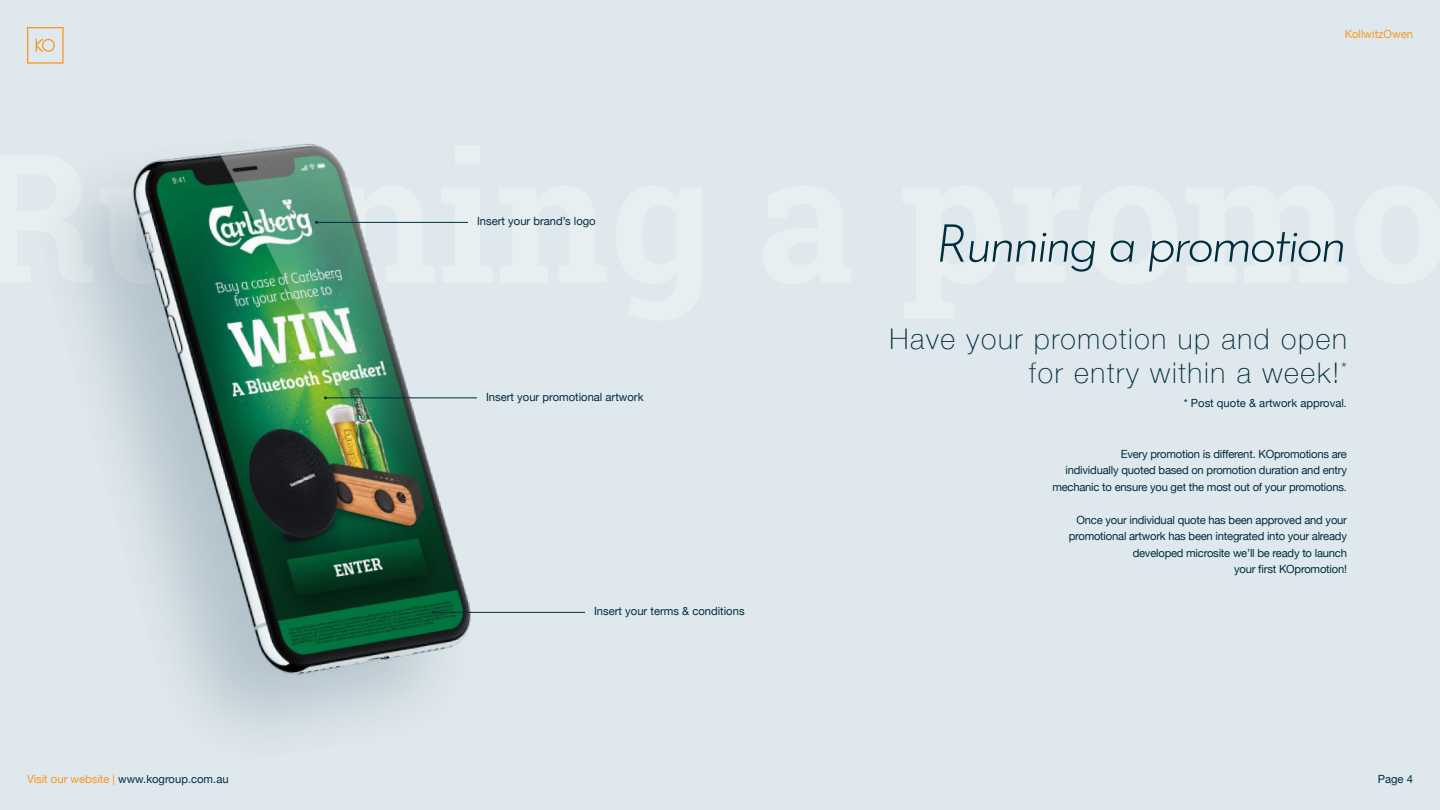
<style>
.page{position:relative;width:1440px;height:810px;background:#dfe8ec}
.page>*{position:absolute;margin:0;border:0;box-sizing:border-box;transform-origin:0 0}
.t1{font:italic 300 52.5px "Josefin Sans";letter-spacing:-.06em;color:#002e3f}
.t2{font:100 28.5px/33.8px "Helvetica Neue";letter-spacing:.06em;color:#002e3f;text-align:right}
.t3{font:11.25px/16.5px "Helvetica Neue";letter-spacing:-.02em;color:#002e3f;text-align:right}
.t4{font:11.25px "Helvetica Neue";color:#002e3f}
.t5{font:11.25px "Helvetica Neue";color:#f89721}
.s1{color:#f89721}
</style>
<div class="page">
<svg style="left:27px;top:27px;width:37px;height:3px"></svg>
<img style="left:27px;top:30px;width:539px;height:699px">
<hr style="left:316px;top:222px;width:152px;height:1px;background:#002e3f">
<hr style="left:326px;top:398px;width:151px;height:1px;background:#002e3f">
<hr style="left:434px;top:612px;width:151px;height:1px;background:#002e3f">
<p class="t4" style="left:477px;top:213px;width:120px">Insert your brand’s logo</p>
<p class="t4" style="left:486px;top:389px;width:159px">Insert your promotional artwork</p>
<p class="t4" style="left:594px;top:603px;width:152px">Insert your terms &amp; conditions</p>
<p class="t5" style="left:1345px;top:26px;width:70px">KollwitzOwen</p>
<h1 class="t1" style="left:935px;top:200px;width:413px">Running a promotion</h1>
<h2 class="t2" style="left:889px;top:321px;width:459px">Have your promotion up and open for entry within a week!<sup>*</sup></h2>
<p class="t4" style="left:1184px;top:395px;width:165px">* Post quote &amp; artwork approval.</p>
<p class="t3" style="left:1052px;top:446px;width:296px">Every promotion is different. KOpromotions are<br>individually quoted based on promotion duration and entry mechanic to ensure you get the most out of your promotions.</p>
<p class="t3" style="left:1069px;top:512px;width:280px">Once your individual quote has been approved and your promotional artwork has been integrated into your already developed microsite we’ll be ready to launch<br>your first KOpromotion!</p>
<p class="t4" style="left:27px;top:771px;width:203px"><span class="s1">Visit our website |</span> www.kogroup.com.au</p>
<p class="t3" style="left:1378px;top:771px;width:37px">Page 4</p>
</div>
